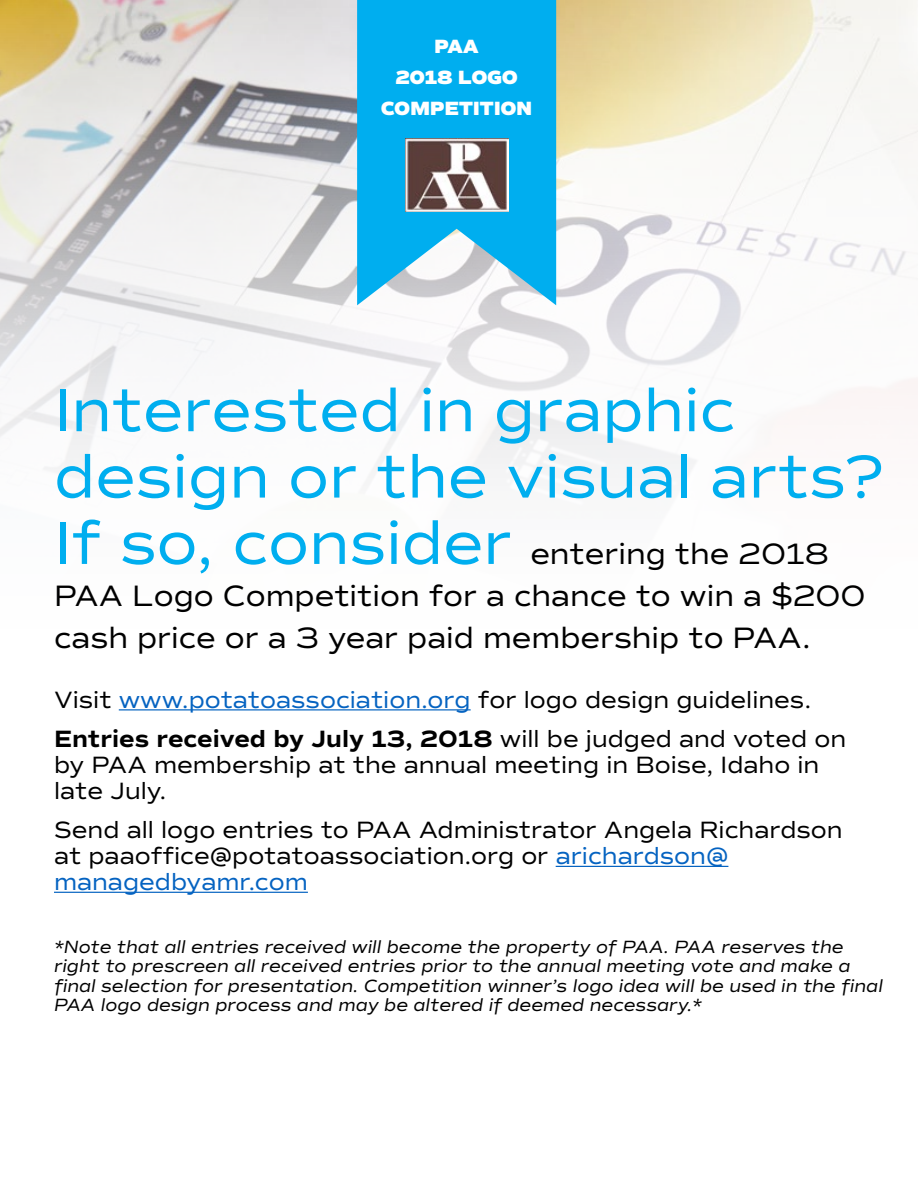
<style>
.page{position:relative;width:918px;height:1188px;background:#fff}
.page>*{position:absolute;margin:0;border:0;box-sizing:border-box;transform-origin:0 0}
.t1{font:61.5px/66.3px "Commuters Sans";color:#00aeef}
.t2{font:30px/42px "Commuters Sans";color:#000}
.t3{font:24px/26px "Commuters Sans";color:#000}
.t4{font:800 19.5px/31.3px "Commuters Sans";letter-spacing:-.02em;color:#fff;text-align:center}
.t5{font:italic 18px/19.4px "Commuters Sans";color:#000}
.s1{font-size:61.5px;color:#00aeef}
.s2{color:#0563c1}
.s3{font-weight:700}
</style>
<div class="page">
<img style="left:0;top:0;width:918px;height:478px">
<hr style="left:119px;top:709px;width:352px;height:1px;background:#0563c1">
<hr style="left:556px;top:866px;width:172px;height:1px;background:#0563c1">
<hr style="left:54px;top:892px;width:254px;height:1px;background:#0563c1">
<svg style="left:357px;top:0;width:199px;height:305px;fill:#00aeef"></svg>
<img style="left:405px;top:138px;width:103px;height:74px">
<p class="t4" style="left:381px;top:31px;width:153px">PAA<br>2018 LOGO<br>COMPETITION</p>
<h1 class="t1" style="left:54px;top:377px;width:832px">Interested in graphic design or the visual arts?</h1>
<p class="t2" style="left:54px;top:533px;width:813px"><span class="s1">If so, consider</span> entering the 2018<br>PAA Logo Competition for a chance to win a $200 cash price or a 3 year paid membership to PAA.</p>
<p class="t3" style="left:54px;top:680px;width:794px;line-height:39.5px">Visit <span class="s2">www.potatoassociation.org</span> for logo design guidelines.<br><span class="s3">Entries received by July 13, 2018</span> will be judged and voted on</p>
<p class="t3" style="left:54px;top:752px;width:767px">by PAA membership at the annual meeting in Boise, Idaho in late July.</p>
<p class="t3" style="left:54px;top:817px;width:790px">Send all logo entries to PAA Administrator Angela Richardson at paaoffice@potatoassociation.org or <span class="s2">arichardson@ managedbyamr.com</span></p>
<p class="t5" style="left:54px;top:937px;width:830px">*Note that all entries received will become the property of PAA. PAA reserves the right to prescreen all received entries prior to the annual meeting vote and make a final selection for presentation. Competition winner’s logo idea will be used in the final PAA logo design process and may be altered if deemed necessary.*</p>
</div>
